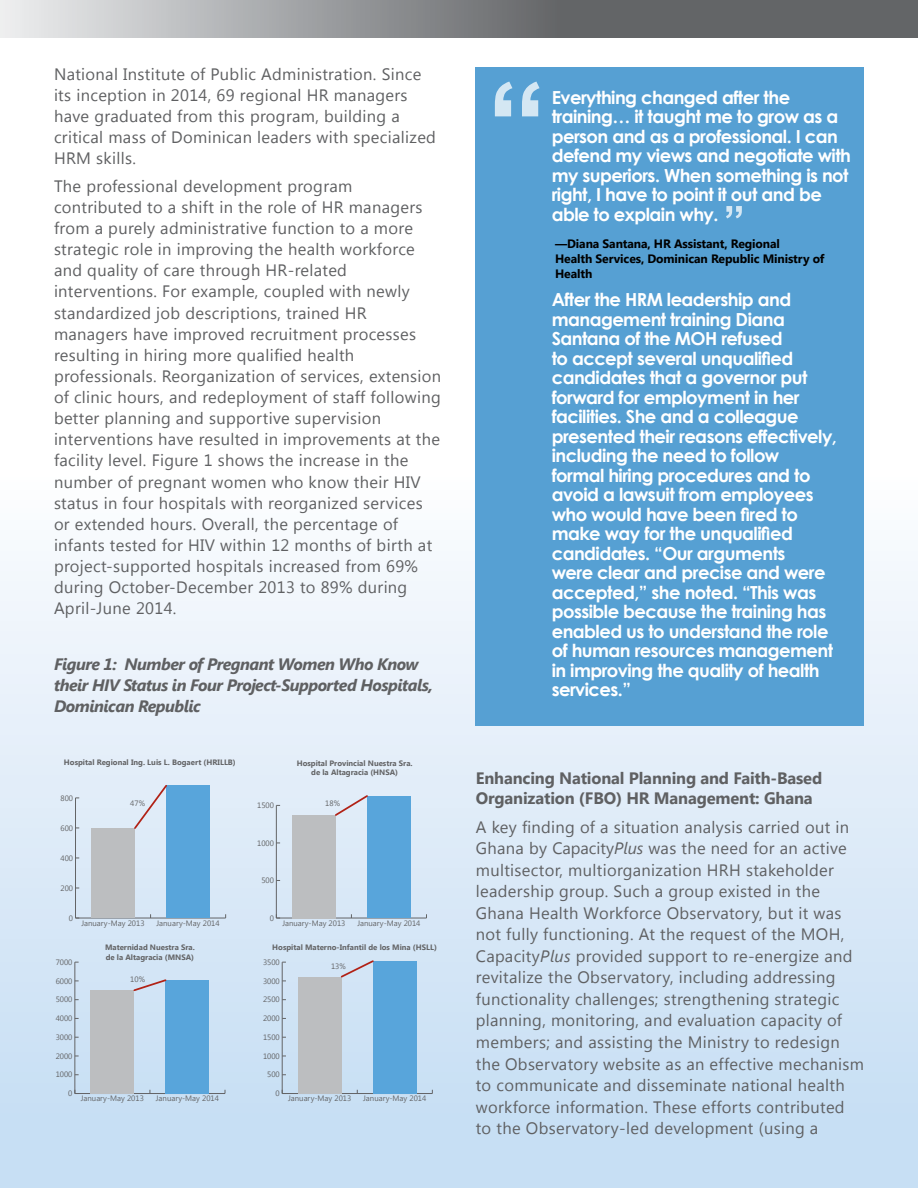
<style>
.page{position:relative;width:918px;height:1188px;background:#fff}
.page>*{position:absolute;margin:0;border:0;box-sizing:border-box;transform-origin:0 0}
.t1{font:700 18px/19.5px "Century Gothic";letter-spacing:-.03em;color:#fff}
.t2{font:16.5px/21.1px "Segoe UI";letter-spacing:.02em;color:#5f6062}
.t3{font:italic 700 16.5px/21.1px "Segoe UI";letter-spacing:-.03em;color:#5f6062}
.t4{font:700 16.5px/20.1px "Segoe UI";letter-spacing:-.01em;color:#5f6062}
.t5{font:700 12.15px/14.5px "Segoe UI";letter-spacing:-.01em;color:#000}
.t6{font:7.8px "Segoe UI";color:#636466}
.t7{font:700 7.8px/9.3px "Segoe UI";color:#636466;text-align:center}
.s1{font-style:italic}
</style>
<div class="page">
<svg style="left:0;top:0;width:917px;height:37px;background:#8c8e90"></svg>
<hr style="left:917px;top:0;width:1px;height:37px;background:#636567">
<div style="left:0;top:287px;width:918px;height:901px;background:linear-gradient(to bottom,#fff,#c3dcf3)"></div>
<div style="left:476px;top:68px;width:388px;height:658px;background:#56a0d3"></div>
<svg style="left:495px;top:82px;width:45px;height:34px"></svg>
<svg style="left:726px;top:206px;width:16px;height:12px"></svg>
<hr style="left:76px;top:918px;width:150px;height:1px;background:#636466">
<hr style="left:75px;top:798px;width:1px;height:120px;background:#636466">
<svg style="left:75px;top:914px;width:4px;height:5px"></svg>
<div style="left:91px;top:828px;width:44px;height:90px;background:#bcbec0"></div>
<div style="left:166px;top:786px;width:44px;height:132px;background:#58a5db"></div>
<hr style="left:276px;top:918px;width:151px;height:1px;background:#636466">
<hr style="left:276px;top:805px;width:1px;height:113px;background:#636466">
<svg style="left:276px;top:914px;width:4px;height:5px"></svg>
<div style="left:292px;top:815px;width:44px;height:103px;background:#bcbec0"></div>
<div style="left:367px;top:796px;width:44px;height:122px;background:#58a5db"></div>
<hr style="left:282px;top:1093px;width:150px;height:1px;background:#636466">
<hr style="left:282px;top:962px;width:1px;height:132px;background:#636466">
<svg style="left:282px;top:1090px;width:4px;height:3px"></svg>
<div style="left:298px;top:977px;width:44px;height:117px;background:#bcbec0"></div>
<div style="left:373px;top:961px;width:44px;height:133px;background:#58a5db"></div>
<hr style="left:75px;top:1093px;width:150px;height:1px;background:#636466">
<hr style="left:74px;top:962px;width:1px;height:132px;background:#636466">
<svg style="left:74px;top:1090px;width:5px;height:4px"></svg>
<div style="left:90px;top:990px;width:44px;height:104px;background:#bcbec0"></div>
<div style="left:166px;top:980px;width:43px;height:114px;background:#58a5db"></div>
<svg style="left:133px;top:783px;width:36px;height:48px;background:#d2dbe9"></svg>
<svg style="left:333px;top:794px;width:36px;height:23px"></svg>
<svg style="left:132px;top:978px;width:36px;height:14px"></svg>
<svg style="left:339px;top:959px;width:36px;height:20px"></svg>
<p class="t2" style="left:54px;top:62px;width:384px">National Institute of Public Administration. Since its inception in 2014, 69 regional HR managers have graduated from this program, building a critical mass of Dominican leaders with specialized HRM skills.</p>
<p class="t2" style="left:54px;top:175px;width:389px">The professional development program contributed to a shift in the role of HR managers from a purely administrative function to a more strategic role in improving the health workforce and quality of care through HR-related interventions. For example, coupled with newly standardized job descriptions, trained HR managers have improved recruitment processes resulting in hiring more qualified health professionals. Reorganization of services, extension of clinic hours, and redeployment of staff following better planning and supportive supervision interventions have resulted in improvements at the facility level. Figure 1 shows the increase in the number of pregnant women who know their HIV status in four hospitals with reorganized services or extended hours. Overall, the percentage of infants tested for HIV within 12 months of birth at project-supported hospitals increased from 69% during October-December 2013 to 89% during April-June 2014.</p>
<p class="t3" style="left:54px;top:653px;width:381px">Figure 1: Number of Pregnant Women Who Know their HIV Status in Four Project-Supported Hospitals,<br>Dominican Republic</p>
<p class="t7" style="left:64px;top:757px;width:173px">Hospital Regional Ing. Luis L. Bogaert (HRILLB)</p>
<p class="t7" style="left:297px;top:758px;width:117px">Hospital Provincial Nuestra Sra. de la Altagracia (HNSA)</p>
<p class="t6" style="left:61px;top:792px;width:14px">800</p>
<p class="t6" style="left:61px;top:822px;width:14px">600</p>
<p class="t6" style="left:61px;top:852px;width:14px">400</p>
<p class="t6" style="left:61px;top:882px;width:14px">200</p>
<p class="t6" style="left:130px;top:797px;width:16px">47%</p>
<p class="t6" style="left:325px;top:797px;width:16px">18%</p>
<p class="t6" style="left:257px;top:800px;width:18px">1500</p>
<p class="t6" style="left:257px;top:837px;width:18px">1000</p>
<p class="t6" style="left:261px;top:875px;width:14px">500</p>
<p class="t6" style="left:69px;top:912px;width:6px">0</p>
<p class="t6" style="left:82px;top:917px;width:65px">January-May 2013</p>
<p class="t6" style="left:157px;top:917px;width:65px">January-May 2014</p>
<p class="t6" style="left:270px;top:912px;width:6px">0</p>
<p class="t6" style="left:282px;top:917px;width:65px">January-May 2013</p>
<p class="t6" style="left:357px;top:917px;width:65px">January-May 2014</p>
<p class="t6" style="left:56px;top:957px;width:18px">7000</p>
<p class="t7" style="left:105px;top:943px;width:91px;text-align:left">Maternidad Nuestra Sra. de la Altagracia (MNSA)</p>
<p class="t7" style="left:272px;top:943px;width:166px">Hospital Materno-Infantil de los Mina (HSLL)</p>
<p class="t6" style="left:263px;top:957px;width:18px">3500</p>
<p class="t6" style="left:331px;top:961px;width:16px">13%</p>
<p class="t6" style="left:56px;top:975px;width:18px">6000</p>
<p class="t6" style="left:130px;top:974px;width:16px">10%</p>
<p class="t6" style="left:263px;top:975px;width:18px">3000</p>
<p class="t6" style="left:56px;top:994px;width:18px">5000</p>
<p class="t6" style="left:263px;top:994px;width:18px">2500</p>
<p class="t6" style="left:56px;top:1013px;width:18px">4000</p>
<p class="t6" style="left:263px;top:1013px;width:18px">2000</p>
<p class="t6" style="left:56px;top:1032px;width:18px">3000</p>
<p class="t6" style="left:263px;top:1032px;width:18px">1500</p>
<p class="t6" style="left:56px;top:1050px;width:18px">2000</p>
<p class="t6" style="left:263px;top:1050px;width:18px">1000</p>
<p class="t6" style="left:56px;top:1069px;width:18px">1000</p>
<p class="t6" style="left:267px;top:1069px;width:14px">500</p>
<p class="t6" style="left:68px;top:1088px;width:6px">0</p>
<p class="t6" style="left:81px;top:1093px;width:65px">January-May 2013</p>
<p class="t6" style="left:156px;top:1093px;width:65px">January-May 2014</p>
<p class="t6" style="left:276px;top:1088px;width:6px">0</p>
<p class="t6" style="left:288px;top:1093px;width:65px">January-May 2013</p>
<p class="t6" style="left:363px;top:1093px;width:65px">January-May 2014</p>
<p class="t1" style="left:552px;top:87px;width:301px">Everything changed after the training… it taught me to grow as a person and as a professional. I can defend my views and negotiate with my superiors. When something is not right, I have to point it out and be able to explain why.</p>
<p class="t5" style="left:555px;top:236px;width:271px">—Diana Santana, HR Assistant, Regional<br>Health Services, Dominican Republic Ministry of<br>Health</p>
<p class="t1" style="left:552px;top:289px;width:287px">After the HRM leadership and management training Diana<br>Santana of the MOH refused<br>to accept several unqualified candidates that a governor put forward for employment in her facilities. She and a colleague presented their reasons effectively, including the need to follow<br>formal hiring procedures and to avoid a lawsuit from employees who would have been fired to make way for the unqualified candidates. “Our arguments<br>were clear and precise and were accepted,” she noted. “This was possible because the training has enabled us to understand the role of human resources management in improving the quality of health services.”</p>
<p class="t4" style="left:476px;top:768px;width:348px">Enhancing National Planning and Faith-Based<br>Organization (FBO) HR Management: Ghana</p>
<p class="t2" style="left:476px;top:815px;width:390px;line-height:21.6px">A key finding of a situation analysis carried out in Ghana by Capacity<span class="s1">Plus</span> was the need for an active multisector, multiorganization HRH stakeholder leadership group. Such a group existed in the Ghana Health Workforce Observatory, but it was not fully functioning. At the request of the MOH, Capacity<span class="s1">Plus</span> provided support to re-energize and revitalize the Observatory, including addressing functionality challenges; strengthening strategic planning, monitoring, and evaluation capacity of members; and assisting the Ministry to redesign the Observatory website as an effective mechanism to communicate and disseminate national health workforce information. These efforts contributed to the Observatory-led development (using a</p>
</div>
